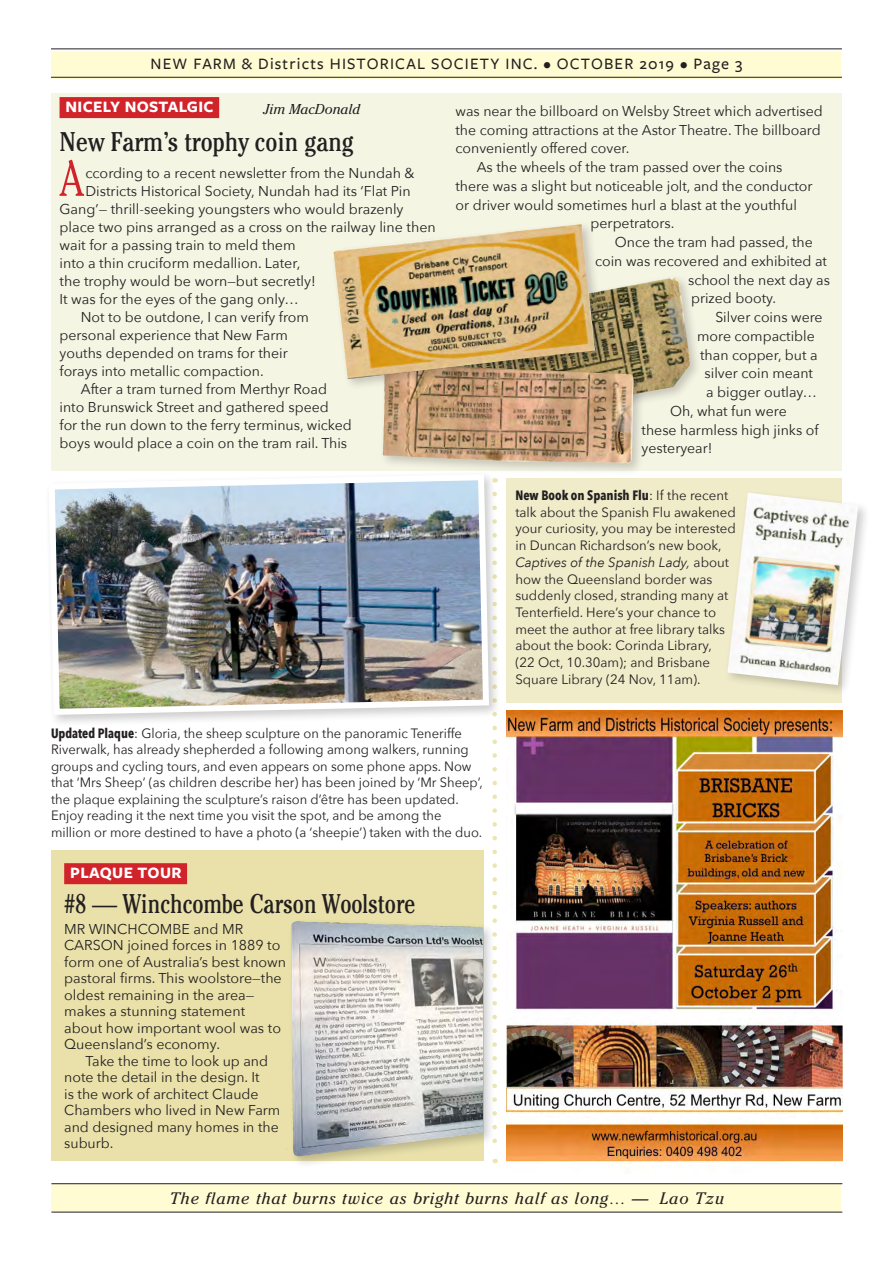
<style>
.page{position:relative;width:893px;height:1263px;background:#fff}
.page>*{position:absolute;margin:0;border:0;box-sizing:border-box;transform-origin:0 0}
.SanSerif_N_letter_Te{font:300 condensed 50.55px "Cheltenham";color:#d1232a}
.Headline{font:condensed 27px "Cheltenham";color:#231f20;scale:.93 1}
.Headline-2{font:condensed 27px "Cheltenham";color:#231f20}
.t1{font:500 16.5px "Freight Sans Pro";letter-spacing:.07em;color:#231f20}
.Quotation-Bottom_Lin{font:italic 16.5px "Cheltenham";letter-spacing:.05em;color:#231f20}
.Article-REV_AUTHOR{font:700 16.5px "Freight Sans Pro";letter-spacing:.02em;color:#fff}
.SanSerif_N_letter_Te-2{font:14.25px/18px "Avenir Next";color:#231f20}
.Caption-no_intro{font:14.25px/16.5px "Avenir Next";color:#231f20}
.Article-REV_AUTHOR-2{font:italic 14.25px "Cheltenham";color:#231f20}
.t2{font:13.5px/16.5px "Avenir Next";color:#231f20;scale:.96 1}
.t3{font:13.5px/16.6px "Avenir Next";color:#231f20}
.s1{font-family:"Avenir Next Condensed";font-weight:700}
.s2{font-style:italic}
</style>
<div class="page">
<div style="left:51px;top:51px;width:789px;height:28px;background:#fffbd2"></div>
<hr style="left:51px;top:48px;width:791px;height:1px;background:#231f20">
<hr style="left:51px;top:77px;width:791px;height:1px;background:#231f20">
<div style="left:51px;top:1184px;width:789px;height:28px;background:#fffbd2"></div>
<div style="left:507px;top:478px;width:335px;height:224px;background:#f0ecca"></div>
<hr style="left:51px;top:1183px;width:791px;height:1px;background:#231f20">
<hr style="left:51px;top:1212px;width:791px;height:1px;background:#231f20">
<svg style="left:492px;top:727px;width:5px;height:436px"></svg>
<div style="left:51px;top:93px;width:791px;height:377px;background:#f5f5e4"></div>
<div style="left:60px;top:97px;width:159px;height:21px;background:#d1232a"></div>
<div style="left:724px;top:489px;width:146px;height:208px;background:#231f20;opacity:.22"></div>
<img style="left:727px;top:493px;width:131px;height:192px">
<div style="left:45px;top:471px;width:456px;height:256px;background:#231f20;opacity:.22"></div>
<img style="left:46px;top:471px;width:446px;height:247px">
<img style="left:507px;top:710px;width:335px;height:464px">
<div style="left:51px;top:850px;width:432px;height:311px;background:#e9e1a9"></div>
<div style="left:64px;top:863px;width:123px;height:21px;background:#d1232a"></div>
<div style="left:288px;top:918px;width:207px;height:251px;background:#231f20;opacity:.22"></div>
<img style="left:291px;top:922px;width:192px;height:234px">
<div style="left:431px;top:274px;width:271px;height:162px;background:#231f20;opacity:.22"></div>
<img style="left:607px;top:277px;width:83px;height:147px">
<div style="left:379px;top:360px;width:267px;height:116px;background:#231f20;opacity:.22"></div>
<img style="left:383px;top:364px;width:250px;height:99px">
<div style="left:330px;top:220px;width:277px;height:171px;background:#231f20;opacity:.22"></div>
<img style="left:334px;top:224px;width:261px;height:155px">
<p class="t1" style="left:151px;top:53px;width:593px">NEW FARM &amp; Districts HISTORICAL SOCIETY INC. • OCTOBER 2019 • Page 3</p>
<p class="Article-REV_AUTHOR" style="left:66px;top:95px;width:150px">NICELY NOSTALGIC</p>
<p class="Article-REV_AUTHOR-2" style="left:264px;top:101px;width:98px">Jim MacDonald</p>
<p class="Headline-2" style="left:60px;top:126px;width:296px">New Farm’s trophy coin gang</p>
<p class="SanSerif_N_letter_Te" style="left:60px;top:149px;width:24px">A</p>
<p class="SanSerif_N_letter_Te-2" style="left:85px;top:163px;width:331px">ccording to a recent newsletter from the Nundah &amp;</p>
<p class="SanSerif_N_letter_Te-2" style="left:85px;top:181px;width:327px">Districts Historical Society, Nundah had its ‘Flat Pin</p>
<p class="SanSerif_N_letter_Te-2" style="left:60px;top:199px;width:346px">Gang’— thrill-seeking youngsters who would brazenly</p>
<p class="SanSerif_N_letter_Te-2" style="left:60px;top:217px;width:378px">place two pins arranged as a cross on the railway line then</p>
<p class="SanSerif_N_letter_Te-2" style="left:60px;top:235px;width:238px">wait for a passing train to meld them</p>
<p class="SanSerif_N_letter_Te-2" style="left:60px;top:253px;width:242px">into a thin cruciform medallion. Later,</p>
<p class="SanSerif_N_letter_Te-2" style="left:60px;top:271px;width:258px">the trophy would be worn—but secretly!</p>
<p class="SanSerif_N_letter_Te-2" style="left:60px;top:289px;width:241px">It was for the eyes of the gang only…</p>
<p class="SanSerif_N_letter_Te-2" style="left:60px;top:307px;width:251px;text-indent:21px">Not to be outdone, I can verify from personal experience that New Farm youths depended on trams for their forays into metallic compaction.</p>
<p class="SanSerif_N_letter_Te-2" style="left:60px;top:379px;width:294px;text-indent:21px">After a tram turned from Merthyr Road into Brunswick Street and gathered speed<br>for the run down to the ferry terminus, wicked boys would place a coin on the tram rail. This</p>
<p class="SanSerif_N_letter_Te-2" style="left:455px;top:101px;width:369px;line-height:18.8px">was near the billboard on Welsby Street which advertised the coming attractions at the Astor Theatre. The billboard conveniently offered cover.</p>
<p class="SanSerif_N_letter_Te-2" style="left:477px;top:158px;width:307px">As the wheels of the tram passed over the coins</p>
<p class="SanSerif_N_letter_Te-2" style="left:455px;top:176px;width:359px">there was a slight but noticeable jolt, and the conductor</p>
<p class="SanSerif_N_letter_Te-2" style="left:455px;top:195px;width:343px">or driver would sometimes hurl a blast at the youthful</p>
<p class="SanSerif_N_letter_Te-2" style="left:591px;top:214px;width:86px">perpetrators.</p>
<p class="SanSerif_N_letter_Te-2" style="left:615px;top:233px;width:199px">Once the tram had passed, the</p>
<p class="SanSerif_N_letter_Te-2" style="left:595px;top:251px;width:233px">coin was recovered and exhibited at</p>
<p class="SanSerif_N_letter_Te-2" style="left:688px;top:270px;width:143px">school the next day as</p>
<p class="SanSerif_N_letter_Te-2" style="left:691px;top:289px;width:87px">prized booty.</p>
<p class="SanSerif_N_letter_Te-2" style="left:715px;top:308px;width:109px">Silver coins were</p>
<p class="SanSerif_N_letter_Te-2" style="left:697px;top:326px;width:119px">more compactible</p>
<p class="SanSerif_N_letter_Te-2" style="left:700px;top:345px;width:119px">than copper, but a</p>
<p class="SanSerif_N_letter_Te-2" style="left:705px;top:364px;width:110px">silver coin meant</p>
<p class="SanSerif_N_letter_Te-2" style="left:706px;top:383px;width:112px">a bigger outlay…</p>
<p class="SanSerif_N_letter_Te-2" style="left:670px;top:401px;width:118px">Oh, what fun were</p>
<p class="SanSerif_N_letter_Te-2" style="left:642px;top:420px;width:178px">these harmless high jinks of</p>
<p class="SanSerif_N_letter_Te-2" style="left:642px;top:439px;width:72px">yesteryear!</p>
<p class="t3" style="left:515px;top:486px;width:222px"><span class="s1">New Book on Spanish Flu</span>: If the recent talk about the Spanish Flu awakened your curiosity, you may be interested in Duncan Richardson’s new book, <span class="s2">Captives of the Spanish Lady,</span> about how the Queensland border was suddenly closed, stranding many at Tenterfield. Here’s your chance to meet the author at free library talks about the book: Corinda Library,<br>(22 Oct, 10.30am); and Brisbane Square Library (24 Nov, 11am).</p>
<p class="t2" style="left:51px;top:724px;width:451px"><span class="s1">Updated Plaque</span>: Gloria, the sheep sculpture on the panoramic Teneriffe Riverwalk, has already shepherded a following among walkers, running groups and cycling tours, and even appears on some phone apps. Now that ‘Mrs Sheep’ (as children describe her) has been joined by ‘Mr Sheep’, the plaque explaining the sculpture’s raison d’être has been updated.<br>Enjoy reading it the next time you visit the spot, and be among the million or more destined to have a photo (a ‘sheepie’) taken with the duo.</p>
<p class="Article-REV_AUTHOR" style="left:70px;top:861px;width:113px">PLAQUE TOUR</p>
<p class="Headline" style="left:64px;top:888px;width:379px">#8 — Winchcombe Carson Woolstore</p>
<p class="Caption-no_intro" style="left:64px;top:920px;width:224px">MR WINCHCOMBE and MR<br>CARSON joined forces in 1889 to form one of Australia’s best known pastoral firms. This woolstore—the oldest remaining in the area— makes a stunning statement about how important wool was to<br>Queensland’s economy.</p>
<p class="SanSerif_N_letter_Te-2" style="left:64px;top:1052px;width:218px;line-height:16.5px;text-indent:21px">Take the time to look up and note the detail in the design. It<br>is the work of architect Claude<br>Chambers who lived in New Farm and designed many homes in the suburb.</p>
<p class="Quotation-Bottom_Lin" style="left:170px;top:1188px;width:555px">The flame that burns twice as bright burns half as long… —― Lao Tzu</p>
</div>
